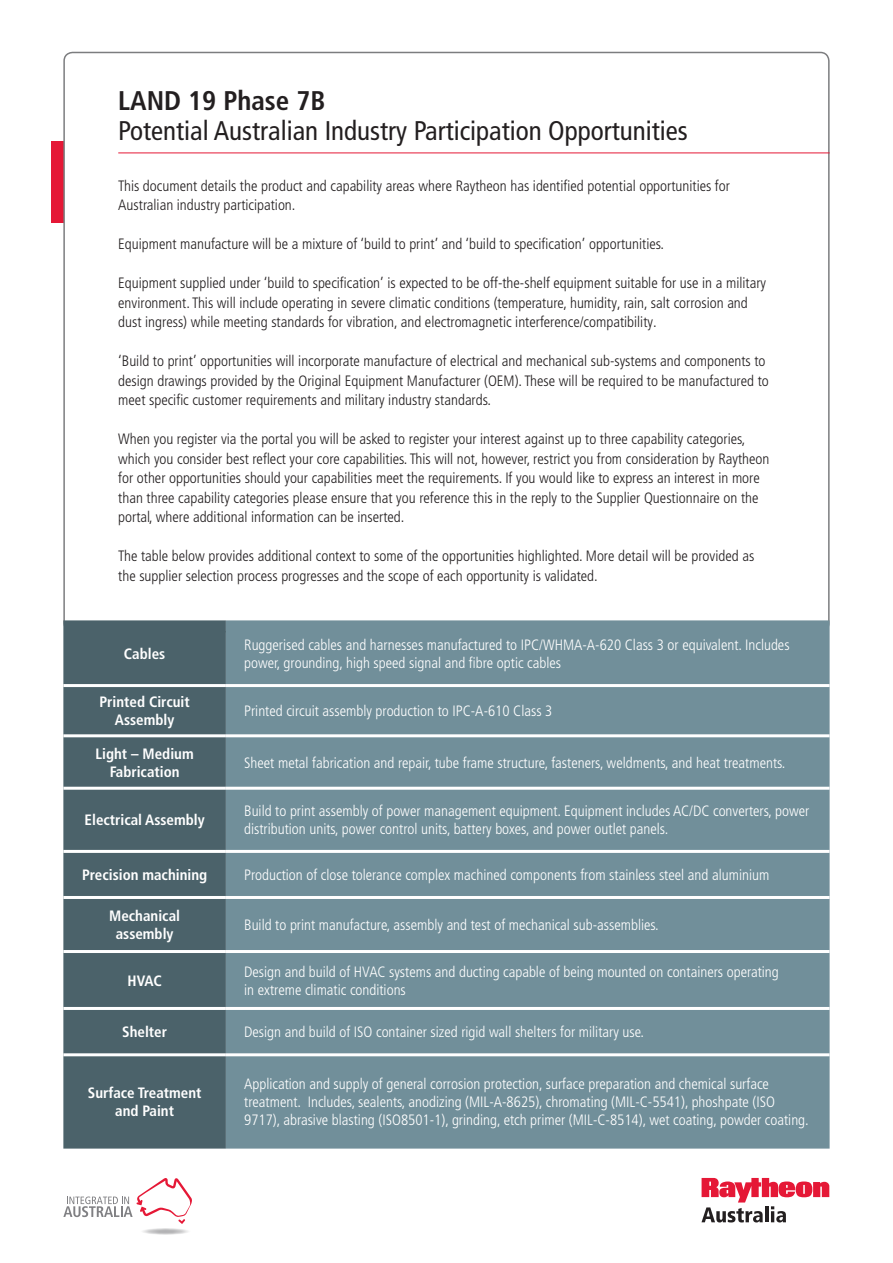
<style>
.page{position:relative;width:893px;height:1263px;background:#fff}
.page>*{position:absolute;margin:0;border:0;box-sizing:border-box;transform-origin:0 0}
.t1{font:condensed 27px "Frutiger LT Pro";color:#231f20}
.t2{font:700 condensed 27px "Frutiger LT Pro";color:#231f20}
.t3{font:300 condensed 15px/19.5px "Frutiger LT Pro";color:#231f20}
.t4{font:300 condensed 15px/18px "Frutiger LT Pro";color:#fff}
.t5{font:700 condensed 15px/18px "Frutiger LT Pro";color:#fff;text-align:center}
</style>
<div class="page">
<div style="left:51px;top:142px;width:12px;height:81px;background:#e51836"></div>
<div style="left:63px;top:620px;width:163px;height:528px;background:#4b626a"></div>
<div style="left:226px;top:620px;width:604px;height:528px;background:#718f9a"></div>
<hr style="left:63px;top:684px;width:163px;height:3px;background:#fff">
<hr style="left:226px;top:684px;width:604px;height:3px;background:#fff">
<hr style="left:63px;top:734px;width:163px;height:3px;background:#fff">
<hr style="left:226px;top:734px;width:604px;height:3px;background:#fff">
<hr style="left:63px;top:787px;width:163px;height:3px;background:#fff">
<hr style="left:226px;top:787px;width:604px;height:3px;background:#fff">
<hr style="left:63px;top:850px;width:163px;height:3px;background:#fff">
<hr style="left:226px;top:850px;width:604px;height:3px;background:#fff">
<hr style="left:63px;top:896px;width:163px;height:3px;background:#fff">
<hr style="left:226px;top:896px;width:604px;height:3px;background:#fff">
<hr style="left:63px;top:950px;width:163px;height:3px;background:#fff">
<hr style="left:226px;top:950px;width:604px;height:3px;background:#fff">
<hr style="left:63px;top:1007px;width:163px;height:3px;background:#fff">
<hr style="left:226px;top:1007px;width:604px;height:3px;background:#fff">
<hr style="left:63px;top:1053px;width:163px;height:3px;background:#fff">
<hr style="left:226px;top:1053px;width:604px;height:3px;background:#fff">
<svg style="left:140px;top:1228px;width:51px;height:7px"></svg>
<svg style="left:63px;top:1178px;width:129px;height:46px"></svg>
<svg style="left:701px;top:1178px;width:128px;height:44px"></svg>
<hr style="left:118px;top:153px;width:712px;height:1px;background:#e51836">
<p class="t2" style="left:118px;top:85px;width:209px">LAND 19 Phase 7B</p>
<p class="t1" style="left:118px;top:115px;width:571px">Potential Australian Industry Participation Opportunities</p>
<p class="t3" style="left:118px;top:176px;width:613px">This document details the product and capability areas where Raytheon has identified potential opportunities for<br>Australian industry participation.</p>
<p class="t3" style="left:118px;top:234px;width:547px">Equipment manufacture will be a mixture of ‘build to print’ and ‘build to specification’ opportunities.</p>
<p class="t3" style="left:118px;top:273px;width:649px">Equipment supplied under ‘build to specification’ is expected to be off-the-shelf equipment suitable for use in a military environment. This will include operating in severe climatic conditions (temperature, humidity, rain, salt corrosion and dust ingress) while meeting standards for vibration, and electromagnetic interference/compatibility.</p>
<p class="t3" style="left:118px;top:351px;width:652px">‘Build to print’ opportunities will incorporate manufacture of electrical and mechanical sub-systems and components to design drawings provided by the Original Equipment Manufacturer (OEM). These will be required to be manufactured to meet specific customer requirements and military industry standards.</p>
<p class="t3" style="left:118px;top:429px;width:653px">When you register via the portal you will be asked to register your interest against up to three capability categories, which you consider best reflect your core capabilities. This will not, however, restrict you from consideration by Raytheon for other opportunities should your capabilities meet the requirements. If you would like to express an interest in more than three capability categories please ensure that you reference this in the reply to the Supplier Questionnaire on the portal, where additional information can be inserted.</p>
<p class="t3" style="left:118px;top:546px;width:637px">The table below provides additional context to some of the opportunities highlighted. More detail will be provided as the supplier selection process progresses and the scope of each opportunity is validated.</p>
<p class="t5" style="left:124px;top:644px;width:43px">Cables</p>
<p class="t4" style="left:244px;top:636px;width:547px">Ruggerised cables and harnesses manufactured to IPC/WHMA-A-620 Class 3 or equivalent. Includes power, grounding, high speed signal and fibre optic cables</p>
<p class="t5" style="left:100px;top:693px;width:92px">Printed Circuit<br>Assembly</p>
<p class="t4" style="left:244px;top:702px;width:310px">Printed circuit assembly production to IPC-A-610 Class 3</p>
<p class="t5" style="left:96px;top:744px;width:100px">Light – Medium<br>Fabrication</p>
<p class="t4" style="left:244px;top:754px;width:543px">Sheet metal fabrication and repair, tube frame structure, fasteners, weldments, and heat treatments.</p>
<p class="t5" style="left:85px;top:811px;width:122px">Electrical Assembly</p>
<p class="t4" style="left:244px;top:802px;width:567px">Build to print assembly of power management equipment. Equipment includes AC/DC converters, power distribution units, power control units, battery boxes, and power outlet panels.</p>
<p class="t5" style="left:82px;top:866px;width:127px">Precision machining</p>
<p class="t4" style="left:244px;top:866px;width:527px">Production of close tolerance complex machined components from stainless steel and aluminium</p>
<p class="t5" style="left:109px;top:907px;width:72px">Mechanical assembly</p>
<p class="t4" style="left:244px;top:916px;width:416px">Build to print manufacture, assembly and test of mechanical sub-assemblies.</p>
<p class="t5" style="left:128px;top:971px;width:36px">HVAC</p>
<p class="t4" style="left:244px;top:962px;width:536px">Design and build of HVAC systems and ducting capable of being mounted on containers operating</p>
<p class="t4" style="left:244px;top:980px;width:163px">in extreme climatic conditions</p>
<p class="t5" style="left:122px;top:1023px;width:46px">Shelter</p>
<p class="t4" style="left:244px;top:1023px;width:401px">Design and build of ISO container sized rigid wall shelters for military use.</p>
<p class="t5" style="left:88px;top:1084px;width:115px">Surface Treatment and Paint</p>
<p class="t4" style="left:244px;top:1075px;width:566px">Application and supply of general corrosion protection, surface preparation and chemical surface treatment. Includes, sealents, anodizing (MIL-A-8625), chromating (MIL-C-5541), phoshpate (ISO<br>9717), abrasive blasting (ISO8501-1), grinding, etch primer (MIL-C-8514), wet coating, powder coating.</p>
</div>
